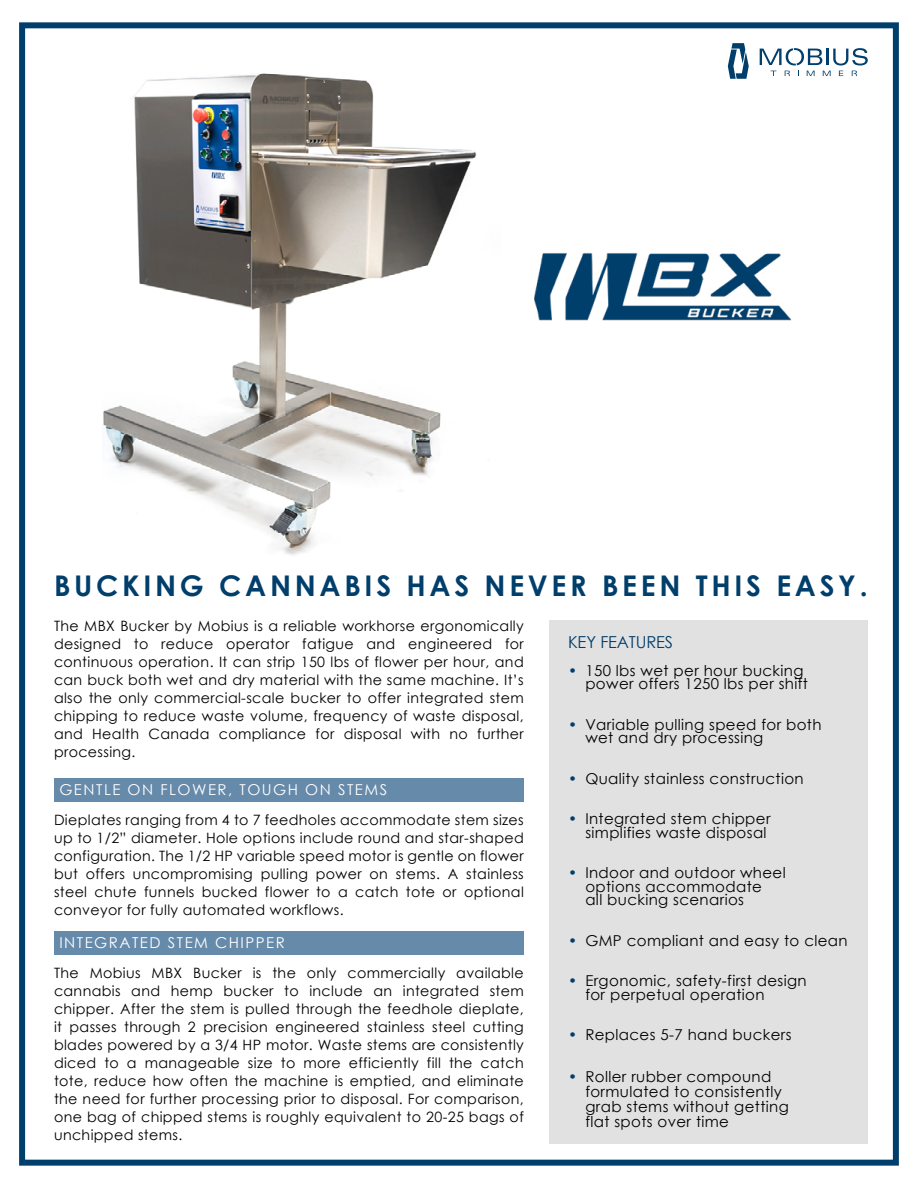
<style>
.page{position:relative;width:918px;height:1188px;background:#fff}
.page>*{position:absolute;margin:0;border:0;box-sizing:border-box;transform-origin:0 0}
.t1{font:700 28.5px "Century Gothic";letter-spacing:.13em;color:#003e6b}
.t2{font:16.5px "Century Gothic";letter-spacing:-.01em;color:#003e6b}
.t3{font:15px/13.5px "Century Gothic";letter-spacing:.025em;color:#000}
.t4{font:15px "Century Gothic";letter-spacing:.1em;color:#fff}
.t5{font:14.25px/18px "Century Gothic";letter-spacing:.025em;color:#000;text-align:justify}
.s1{color:#003e6b}
</style>
<div class="page">
<img style="left:103px;top:73px;width:374px;height:482px">
<div style="left:54px;top:778px;width:470px;height:23px;background:#668aaa"></div>
<div style="left:54px;top:932px;width:470px;height:23px;background:#668aaa"></div>
<div style="left:550px;top:621px;width:318px;height:523px;background:#e1e1e1"></div>
<div style="left:19px;top:22px;width:880px;height:1144px;border:6px solid #003e6b"></div>
<img style="left:534px;top:253px;width:258px;height:68px">
<svg style="left:728px;top:43px;width:21px;height:36px"></svg>
<svg style="left:807px;top:71px;width:8px;height:5px"></svg>
<svg style="left:823px;top:71px;width:8px;height:5px"></svg>
<svg style="left:839px;top:71px;width:4px;height:5px"></svg>
<svg style="left:785px;top:71px;width:5px;height:5px"></svg>
<svg style="left:852px;top:71px;width:5px;height:5px"></svg>
<hr style="left:826px;top:49px;width:3px;height:16px;background:#003e6b">
<svg style="left:833px;top:48px;width:35px;height:17px"></svg>
<svg style="left:760px;top:48px;width:62px;height:17px"></svg>
<h1 class="t1" style="left:54px;top:564px;width:815px">BUCKING CANNABIS HAS NEVER BEEN THIS EASY.</h1>
<p class="t5" style="left:54px;top:617px;width:471px">The MBX Bucker by Mobius is a reliable workhorse ergonomically designed to reduce operator fatigue and engineered for continuous operation. It can strip 150 lbs of flower per hour, and can buck both wet and dry material with the same machine. It’s also the only commercial-scale bucker to offer integrated stem chipping to reduce waste volume, frequency of waste disposal, and Health Canada compliance for disposal with no further processing.</p>
<p class="t4" style="left:59px;top:779px;width:329px">GENTLE ON FLOWER, TOUGH ON STEMS</p>
<p class="t5" style="left:54px;top:810px;width:471px">Dieplates ranging from 4 to 7 feedholes accommodate stem sizes up to 1/2” diameter. Hole options include round and star-shaped configuration. The 1/2 HP variable speed motor is gentle on flower but offers uncompromising pulling power on stems. A stainless steel chute funnels bucked flower to a catch tote or optional conveyor for fully automated workflows.</p>
<p class="t4" style="left:59px;top:933px;width:227px">INTEGRATED STEM CHIPPER</p>
<p class="t5" style="left:54px;top:964px;width:471px">The Mobius MBX Bucker is the only commercially available cannabis and hemp bucker to include an integrated stem chipper. After the stem is pulled through the feedhole dieplate, it passes through 2 precision engineered stainless steel cutting blades powered by a 3/4 HP motor. Waste stems are consistently diced to a manageable size to more efficiently fill the catch tote, reduce how often the machine is emptied, and eliminate the need for further processing prior to disposal. For comparison, one bag of chipped stems is roughly equivalent to 20-25 bags of unchipped stems.</p>
<p class="t2" style="left:568px;top:631px;width:107px">KEY FEATURES</p>
<p class="t3" style="left:585px;top:664px;width:224px;text-indent:-17px"><span class="s1">•</span> 150 lbs wet per hour bucking power offers 1250 lbs per shift</p>
<p class="t3" style="left:585px;top:718px;width:238px;text-indent:-17px"><span class="s1">•</span> Variable pulling speed for both wet and dry processing</p>
<p class="t3" style="left:568px;top:772px;width:237px"><span class="s1">•</span> Quality stainless construction</p>
<p class="t3" style="left:568px;top:812px;width:204px;text-align:right"><span class="s1">•</span> Integrated stem chipper simplifies waste disposal</p>
<p class="t3" style="left:585px;top:866px;width:202px;text-indent:-17px"><span class="s1">•</span> Indoor and outdoor wheel options accommodate<br>all bucking scenarios</p>
<p class="t3" style="left:568px;top:934px;width:281px"><span class="s1">•</span> GMP compliant and easy to clean</p>
<p class="t3" style="left:585px;top:974px;width:223px;text-indent:-17px"><span class="s1">•</span> Ergonomic, safety-first design for perpetual operation</p>
<p class="t3" style="left:568px;top:1028px;width:225px"><span class="s1">•</span> Replaces 5-7 hand buckers</p>
<p class="t3" style="left:585px;top:1069px;width:205px;line-height:15px;text-indent:-17px"><span class="s1">•</span> Roller rubber compound formulated to consistently grab stems without getting flat spots over time</p>
</div>
